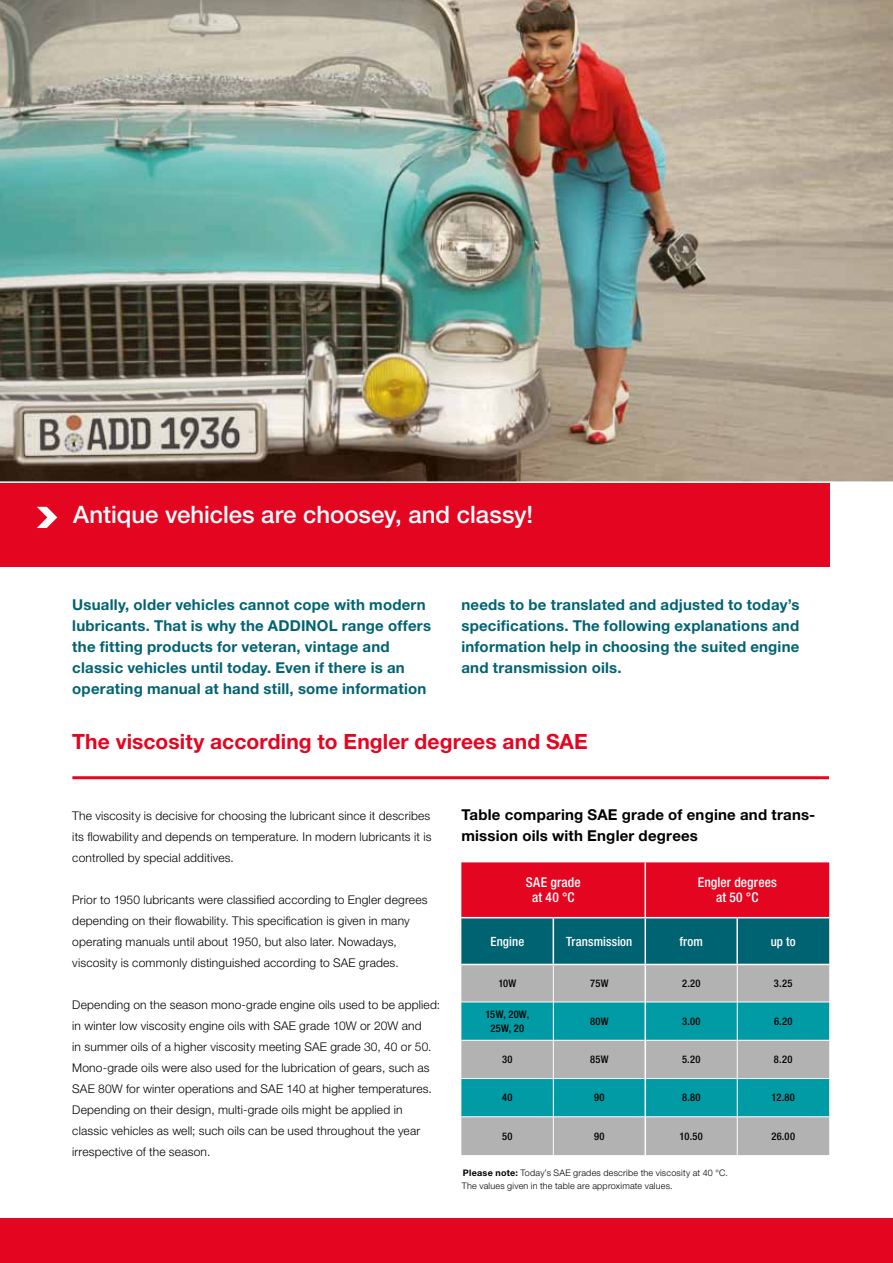
<style>
.page{position:relative;width:893px;height:1263px;background:#fff}
.page>*{position:absolute;margin:0;border:0;box-sizing:border-box;transform-origin:0 0}
.t1{font:500 24px "Helvetica Neue LT Pro";letter-spacing:-.005em;color:#fff}
.t2{font:700 21px "Helvetica Neue LT Pro";letter-spacing:.005em;color:#e40521}
.t3{font:700 15px/21px "Helvetica Neue LT Pro";letter-spacing:.015em;color:#006372}
.t4{font:700 15px/21px "Helvetica Neue LT Pro";letter-spacing:.015em;color:#000}
.t5{font:500 condensed 13.5px/15px "Helvetica Neue LT Pro";letter-spacing:.01em;color:#fff;text-align:center}
.t6{font:500 condensed 12.75px "Helvetica Neue LT Pro";letter-spacing:.01em;color:#fff}
.t7{font:300 12px/21px "Helvetica Neue LT Pro";letter-spacing:.015em;color:#000}
.t8{font:500 condensed 10.5px/13.5px "Helvetica Neue LT Pro";letter-spacing:.03em;color:#000;text-align:center}
.t9{font:300 9px/13.5px "Helvetica Neue LT Pro";letter-spacing:.025em;color:#000}
.s1{font-weight:700}
</style>
<div class="page">
<svg style="left:461px;top:862px;width:368px;height:102px;background:#7e3248"></svg>
<div style="left:461px;top:965px;width:368px;height:190px;background:#b3b2b2"></div>
<svg style="left:461px;top:1003px;width:368px;height:113px;background:#3da3a9"></svg>
<hr style="left:644px;top:862px;width:2px;height:55px;background:#fff">
<hr style="left:644px;top:918px;width:2px;height:46px;background:#fff">
<hr style="left:736px;top:918px;width:2px;height:46px;background:#fff">
<hr style="left:553px;top:965px;width:1px;height:37px;background:#fff">
<hr style="left:737px;top:965px;width:1px;height:37px;background:#fff">
<hr style="left:461px;top:1002px;width:93px;height:1px;background:#fff">
<hr style="left:553px;top:1002px;width:1px;height:38px;background:#fff">
<hr style="left:737px;top:1002px;width:1px;height:38px;background:#fff">
<hr style="left:553px;top:1040px;width:91px;height:1px;background:#fff">
<hr style="left:553px;top:1040px;width:1px;height:38px;background:#fff">
<hr style="left:646px;top:1040px;width:91px;height:1px;background:#fff">
<hr style="left:737px;top:1040px;width:92px;height:1px;background:#fff">
<hr style="left:737px;top:1040px;width:1px;height:38px;background:#fff">
<hr style="left:461px;top:1040px;width:92px;height:1px;background:#fff">
<hr style="left:461px;top:1078px;width:92px;height:1px;background:#fff">
<hr style="left:553px;top:1078px;width:91px;height:1px;background:#fff">
<hr style="left:553px;top:1079px;width:1px;height:37px;background:#fff">
<hr style="left:646px;top:1078px;width:91px;height:1px;background:#fff">
<hr style="left:737px;top:1078px;width:92px;height:1px;background:#fff">
<hr style="left:737px;top:1079px;width:1px;height:37px;background:#fff">
<hr style="left:461px;top:1116px;width:92px;height:1px;background:#fff">
<hr style="left:553px;top:1116px;width:91px;height:1px;background:#fff">
<hr style="left:553px;top:1117px;width:1px;height:38px;background:#fff">
<hr style="left:646px;top:1116px;width:91px;height:1px;background:#fff">
<hr style="left:737px;top:1116px;width:92px;height:1px;background:#fff">
<hr style="left:737px;top:1117px;width:1px;height:38px;background:#fff">
<hr style="left:554px;top:1002px;width:90px;height:1px;background:#fff">
<hr style="left:646px;top:1002px;width:91px;height:1px;background:#fff">
<hr style="left:737px;top:1002px;width:92px;height:1px;background:#fff">
<hr style="left:461px;top:917px;width:92px;height:1px;background:#fff">
<hr style="left:553px;top:917px;width:92px;height:1px;background:#fff">
<hr style="left:645px;top:917px;width:92px;height:1px;background:#fff">
<hr style="left:737px;top:917px;width:92px;height:1px;background:#fff">
<hr style="left:553px;top:918px;width:1px;height:46px;background:#fff">
<hr style="left:644px;top:965px;width:2px;height:37px;background:#fff">
<hr style="left:644px;top:1002px;width:2px;height:38px;background:#fff">
<hr style="left:644px;top:1040px;width:2px;height:38px;background:#fff">
<hr style="left:644px;top:1078px;width:2px;height:39px;background:#fff">
<hr style="left:644px;top:1117px;width:2px;height:38px;background:#fff">
<hr style="left:72px;top:776px;width:757px;height:3px;background:#e40521">
<div style="left:0;top:1219px;width:893px;height:44px;background:#e40521"></div>
<img style="left:0;top:0;width:893px;height:481px">
<div style="left:0;top:483px;width:829px;height:84px;background:#e40521"></div>
<svg style="left:37px;top:507px;width:20px;height:21px"></svg>
<h1 class="t1" style="left:73px;top:500px;width:461px">Antique vehicles are choosey, and classy!</h1>
<p class="t3" style="left:72px;top:593px;width:360px">Usually, older vehicles cannot cope with modern lubricants. That is why the ADDINOL range offers the fitting products for veteran, vintage and classic vehicles until today. Even if there is an operating manual at hand still, some information</p>
<p class="t3" style="left:461px;top:593px;width:340px;text-align:justify">needs to be translated and adjusted to today’s specifications. The following explanations and information help in choosing the suited engine and transmission oils.</p>
<h2 class="t2" style="left:72px;top:728px;width:517px">The viscosity according to Engler degrees and SAE</h2>
<p class="t7" style="left:72px;top:805px;width:361px;text-align:justify">The viscosity is decisive for choosing the lubricant since it describes its flowability and depends on temperature. In modern lubricants it is controlled by special additives.</p>
<p class="t7" style="left:72px;top:889px;width:357px">Prior to 1950 lubricants were classified according to Engler degrees depending on their flowability. This specification is given in many operating manuals until about 1950, but also later. Nowadays, viscosity is commonly distinguished according to SAE grades.</p>
<p class="t7" style="left:72px;top:994px;width:369px">Depending on the season mono-grade engine oils used to be applied: in winter low viscosity engine oils with SAE grade 10W or 20W and<br>in summer oils of a higher viscosity meeting SAE grade 30, 40 or 50.<br>Mono-grade oils were also used for the lubrication of gears, such as SAE 80W for winter operations and SAE 140 at higher temperatures.<br>Depending on their design, multi-grade oils might be applied in classic vehicles as well; such oils can be used throughout the year irrespective of the season.</p>
<p class="t4" style="left:461px;top:803px;width:356px">Table comparing SAE grade of engine and trans&shy;mission oils with Engler degrees</p>
<p class="t5" style="left:526px;top:875px;width:56px">SAE grade at 40 °C</p>
<p class="t5" style="left:698px;top:875px;width:81px">Engler degrees at 50 °C</p>
<p class="t6" style="left:490px;top:933px;width:35px">Engine</p>
<p class="t6" style="left:566px;top:933px;width:68px">Transmission</p>
<p class="t6" style="left:679px;top:933px;width:25px">from</p>
<p class="t6" style="left:771px;top:933px;width:27px">up to</p>
<p class="t8" style="left:498px;top:976px;width:19px">10W</p>
<p class="t8" style="left:590px;top:976px;width:20px">75W</p>
<p class="t8" style="left:682px;top:976px;width:20px">2.20</p>
<p class="t8" style="left:774px;top:976px;width:20px">3.25</p>
<p class="t8" style="left:485px;top:1007px;width:45px">15W, 20W,<br>25W, 20</p>
<p class="t8" style="left:590px;top:1014px;width:20px">80W</p>
<p class="t8" style="left:682px;top:1014px;width:20px">3.00</p>
<p class="t8" style="left:774px;top:1014px;width:20px">6.20</p>
<p class="t8" style="left:502px;top:1052px;width:12px">30</p>
<p class="t8" style="left:590px;top:1052px;width:20px">85W</p>
<p class="t8" style="left:682px;top:1052px;width:20px">5.20</p>
<p class="t8" style="left:774px;top:1052px;width:20px">8.20</p>
<p class="t8" style="left:502px;top:1091px;width:12px">40</p>
<p class="t8" style="left:594px;top:1091px;width:12px">90</p>
<p class="t8" style="left:682px;top:1091px;width:20px">8.80</p>
<p class="t8" style="left:772px;top:1091px;width:25px">12.80</p>
<p class="t8" style="left:502px;top:1129px;width:12px">50</p>
<p class="t8" style="left:594px;top:1129px;width:12px">90</p>
<p class="t8" style="left:680px;top:1129px;width:25px">10.50</p>
<p class="t8" style="left:771px;top:1129px;width:25px">26.00</p>
<p class="t9" style="left:462px;top:1166px;width:267px"><span class="s1">Please note:</span> Today’s SAE grades describe the viscosity at 40 °C.<br>The values given in the table are approximate values.</p>
</div>
